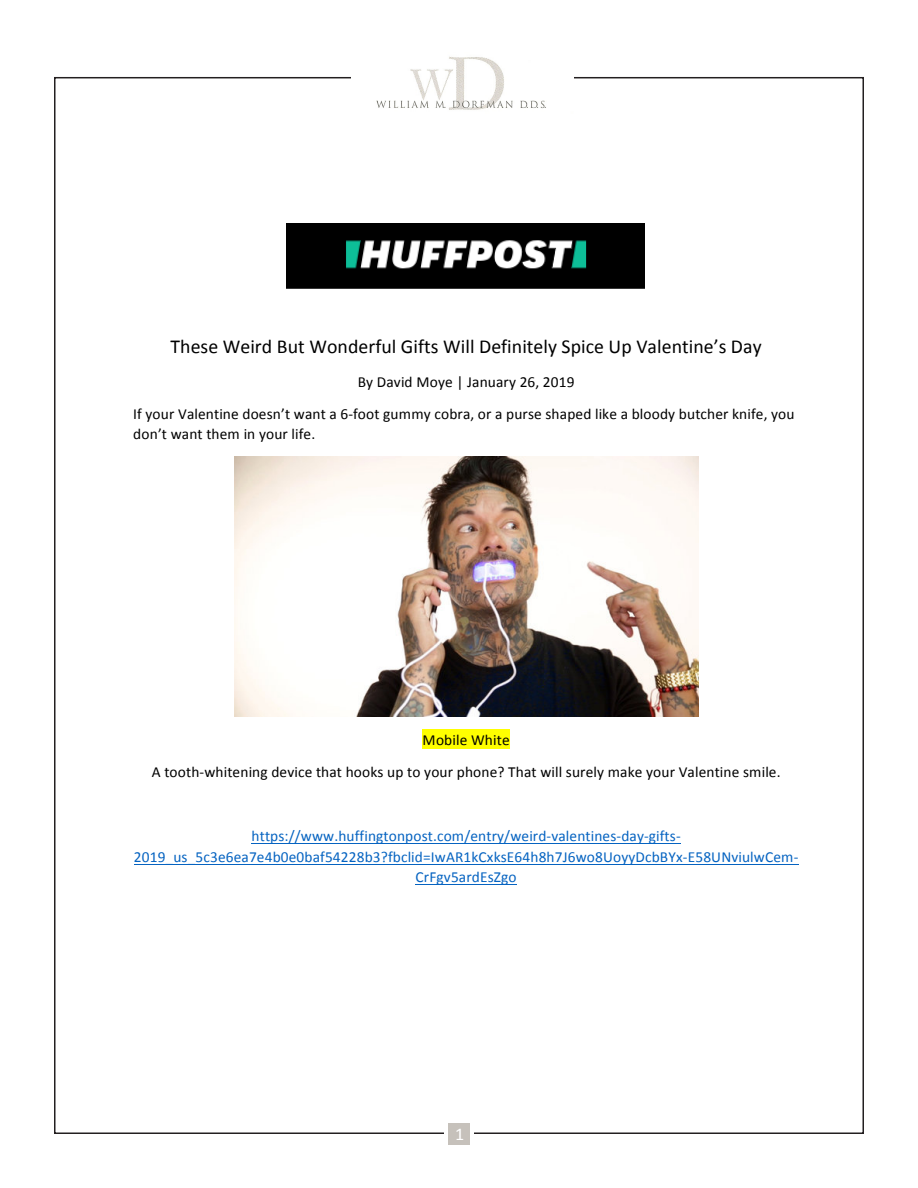
<style>
.page{position:relative;width:918px;height:1188px;background:#fff}
.page>*{position:absolute;margin:0;border:0;box-sizing:border-box;transform-origin:0 0}
.t1{font:19.8px "Calibri";color:#000}
.t2{font:18px "Calibri";color:#fff}
.t3{font:15.3px/32.1px "Calibri";letter-spacing:.01em;color:#000;text-align:center}
.t4{font:15.3px/20.7px "Calibri";letter-spacing:.01em;color:#0563c1;text-align:center}
</style>
<div class="page">
<img style="left:376px;top:56px;width:170px;height:54px">
<div style="left:448px;top:1123px;width:22px;height:22px;background:#c6c1bb"></div>
<div style="left:423px;top:730px;width:87px;height:19px;background:#ff0"></div>
<hr style="left:251px;top:843px;width:430px;height:1px;background:#0563c1">
<hr style="left:134px;top:864px;width:664px;height:1px;background:#0563c1">
<hr style="left:416px;top:884px;width:101px;height:1px;background:#0563c1">
<img style="left:287px;top:223px;width:357px;height:66px">
<img style="left:234px;top:456px;width:464px;height:261px">
<p class="t1" style="left:171px;top:334px;width:593px">These Weird But Wonderful Gifts Will Definitely Spice Up Valentine’s Day</p>
<p class="t3" style="left:133px;top:366px;width:663px">By David Moye | January 26, 2019<br>If your Valentine doesn’t want a 6-foot gummy cobra, or a purse shaped like a bloody butcher knife, you</p>
<p class="t3" style="left:133px;top:418px;width:183px">don’t want them in your life.</p>
<p class="t3" style="left:152px;top:724px;width:630px">Mobile White<br>A tooth-whitening device that hooks up to your phone? That will surely make your Valentine smile.</p>
<p class="t4" style="left:134px;top:825px;width:666px">https://www.huffingtonpost.com/entry/weird-valentines-day-gifts-<br>2019_us_5c3e6ea7e4b0e0baf54228b3?fbclid=IwAR1kCxksE64h8h7J6wo8UoyyDcbBYx-E58UNviulwCem-<br>CrFgv5ardEsZgo</p>
<p class="t2" style="left:455px;top:1123px;width:11px">1</p>
</div>
